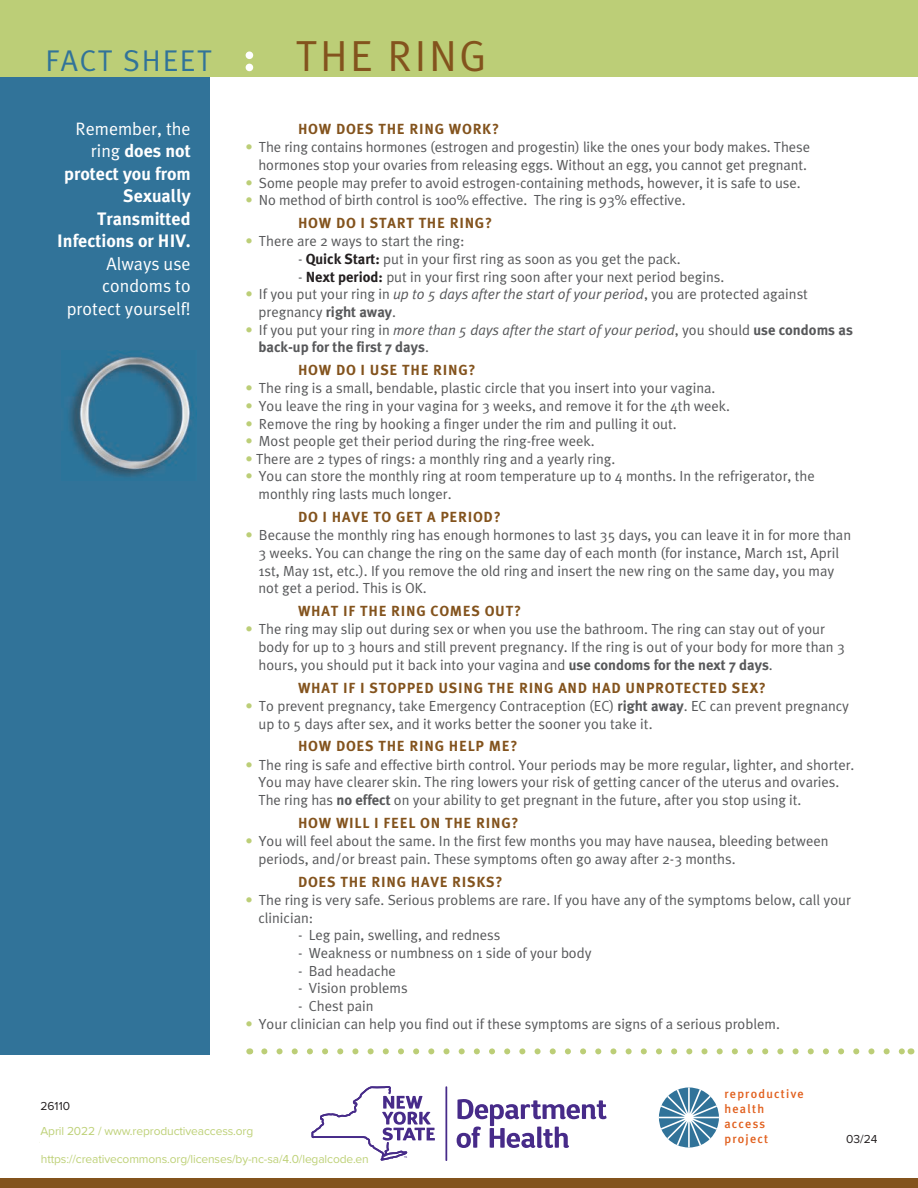
<style>
.page{position:relative;width:918px;height:1188px;background:#fff}
.page>*{position:absolute;margin:0;border:0;box-sizing:border-box;transform-origin:0 0}
.t1{font:43.5px "Meta Plus Normal";letter-spacing:.06em;color:#83531d}
.t2{font:30px "Meta Plus Normal";letter-spacing:.06em;color:#317399}
.t3{font:700 18px/22.5px "Meta Plus";color:#fff;text-align:right}
.t4{font:18px/22.5px "Meta Plus Normal";color:#fff;text-align:right}
.t5{font:14.7px/17.5px "Meta Plus Normal";color:#57585a}
.t6{font:700 14.7px "Meta Plus";letter-spacing:.05em;color:#83531d}
.t7{font:italic 14.7px "Meta Plus Normal";color:#57585a}
.t8{font:700 14.7px/22.8px "Meta Plus";color:#57585a}
.t9{font:500 12.3px/15.1px "Meta Plus";letter-spacing:.1em;color:#e1601e}
.t10{font:12px "Proxima Nova";letter-spacing:-.01em;color:#bed178}
.t11{font:12px "Proxima Nova";color:#231f20}
.s1{font-family:"Meta Plus Normal";font-weight:400}
.s2{color:#bcce77}
.s3{font-family:"Meta Plus";font-weight:700;color:#231f20}
.s4{font-style:italic}
.s5{font-family:"Meta Plus";font-weight:700}
.s6{font-style:normal;color:#bcce77}
.s7{font-style:normal}
.s8{font-family:"Meta Plus";font-weight:700;font-style:normal}
.s9{color:#83531d}
</style>
<div class="page">
<div style="left:0;top:72px;width:210px;height:982px;background:#317399"></div>
<div style="left:0;top:0;width:918px;height:76px;background:#bcce77"></div>
<div style="left:0;top:1179px;width:918px;height:9px;background:#83531d"></div>
<svg style="left:659px;top:1087px;width:60px;height:61px"></svg>
<svg style="left:264px;top:1048px;width:639px;height:6px"></svg>
<img style="left:69px;top:351px;width:128px;height:126px">
<div style="left:246px;top:51px;width:7px;height:8px;background:#fff;border-radius:50%"></div>
<div style="left:246px;top:64px;width:7px;height:7px;background:#fff;border-radius:50%"></div>
<svg style="left:457px;top:1099px;width:150px;height:49px"></svg>
<hr style="left:445px;top:1086px;width:2px;height:75px;background:#472b89">
<svg style="left:311px;top:1086px;width:124px;height:75px"></svg>
<h2 class="t2" style="left:45px;top:44px;width:168px">FACT SHEET</h2>
<h1 class="t1" style="left:296px;top:31px;width:192px">THE RING</h1>
<p class="t4" style="left:76px;top:117px;width:117px">Remember, the</p>
<p class="t3" style="left:57px;top:139px;width:135px"><span class="s1">ring</span> does not protect you from<br>Sexually<br>Transmitted<br>Infections or HIV.</p>
<p class="t4" style="left:67px;top:252px;width:126px">Always use condoms to protect yourself!</p>
<p class="t6" style="left:298px;top:120px;width:203px">HOW DOES THE RING WORK?</p>
<p class="t5" style="left:246px;top:138px;width:566px;text-align:right"><span class="s2">•</span> The ring contains hormones (estrogen and progestin) like the ones your body makes. These hormones stop your ovaries from releasing eggs. Without an egg, you cannot get pregnant.</p>
<p class="t5" style="left:246px;top:173px;width:557px"><span class="s2">•</span> Some people may prefer to avoid estrogen-containing methods, however, it is safe to use.</p>
<p class="t5" style="left:246px;top:191px;width:442px"><span class="s2">•</span> No method of birth control is 100% effective. The ring is 93% effective.</p>
<p class="t6" style="left:298px;top:214px;width:196px">HOW DO I START THE RING?</p>
<p class="t5" style="left:246px;top:232px;width:221px"><span class="s2">•</span> There are 2 ways to start the ring:</p>
<p class="t5" style="left:298px;top:250px;width:384px">- <span class="s3">Quick Start:</span> put in your first ring as soon as you get the pack.</p>
<p class="t5" style="left:298px;top:268px;width:428px">- <span class="s3">Next period:</span> put in your first ring soon after your next period begins.</p>
<p class="t5" style="left:259px;top:285px;width:551px;text-indent:-13px"><span class="s2">•</span> If you put your ring in <span class="s4">up to 5 days after the start of your period</span>, you are protected against pregnancy <span class="s5">right away</span>.</p>
<p class="t7" style="left:246px;top:321px;width:609px"><span class="s6">•</span> <span class="s7">If you put your ring in</span> more than 5 days after the start of your period<span class="s7">, you should</span> <span class="s8">use condoms as</span></p>
<p class="t8" style="left:298px;top:336px;width:179px;text-indent:-40px">back-up for the first 7 days<span class="s1">.<br></span><span class="s9">HOW DO I USE THE RING?</span></p>
<p class="t5" style="left:246px;top:379px;width:471px"><span class="s2">•</span> The ring is a small, bendable, plastic circle that you insert into your vagina.</p>
<p class="t5" style="left:246px;top:397px;width:486px"><span class="s2">•</span> You leave the ring in your vagina for 3 weeks, and remove it for the 4th week.</p>
<p class="t5" style="left:246px;top:415px;width:433px"><span class="s2">•</span> Remove the ring by hooking a finger under the rim and pulling it out.</p>
<p class="t5" style="left:246px;top:432px;width:351px"><span class="s2">•</span> Most people get their period during the ring-free week.</p>
<p class="t5" style="left:246px;top:450px;width:371px"><span class="s2">•</span> There are 2 types of rings: a monthly ring and a yearly ring.</p>
<p class="t5" style="left:259px;top:467px;width:558px;text-indent:-13px"><span class="s2">•</span> You can store the monthly ring at room temperature up to 4 months. In the refrigerator, the monthly ring lasts much longer.</p>
<p class="t6" style="left:298px;top:508px;width:204px">DO I HAVE TO GET A PERIOD?</p>
<p class="t5" style="left:259px;top:526px;width:594px;text-indent:-13px"><span class="s2">•</span> Because the monthly ring has enough hormones to last 35 days, you can leave it in for more than 3 weeks. You can change the ring on the same day of each month (for instance, March 1st, April 1st, May 1st, etc.). If you remove the old ring and insert the new ring on the same day, you may not get a period. This is OK.</p>
<p class="t6" style="left:298px;top:603px;width:225px">WHAT IF THE RING COMES OUT?</p>
<p class="t5" style="left:259px;top:620px;width:588px;text-indent:-13px"><span class="s2">•</span> The ring may slip out during sex or when you use the bathroom. The ring can stay out of your body for up to 3 hours and still prevent pregnancy. If the ring is out of your body for more than 3 hours, you should put it back into your vagina and <span class="s5">use condoms for the next 7 days</span>.</p>
<p class="t6" style="left:298px;top:679px;width:469px">WHAT IF I STOPPED USING THE RING AND HAD UNPROTECTED SEX?</p>
<p class="t5" style="left:259px;top:697px;width:592px;text-indent:-13px"><span class="s2">•</span> To prevent pregnancy, take Emergency Contraception (EC) <span class="s5">right away</span>. EC can prevent pregnancy up to 5 days after sex, and it works better the sooner you take it.</p>
<p class="t6" style="left:298px;top:738px;width:221px">HOW DOES THE RING HELP ME?</p>
<p class="t5" style="left:259px;top:756px;width:598px;text-indent:-13px"><span class="s2">•</span> The ring is safe and effective birth control. Your periods may be more regular, lighter, and shorter.<br>You may have clearer skin. The ring lowers your risk of getting cancer of the uterus and ovaries.<br>The ring has <span class="s5">no effect</span> on your ability to get pregnant in the future, after you stop using it.</p>
<p class="t6" style="left:298px;top:814px;width:222px">HOW WILL I FEEL ON THE RING?</p>
<p class="t5" style="left:259px;top:832px;width:572px;text-indent:-13px"><span class="s2">•</span> You will feel about the same. In the first few months you may have nausea, bleeding between periods, and/or breast pain. These symptoms often go away after 2-3 months.</p>
<p class="t6" style="left:298px;top:873px;width:206px">DOES THE RING HAVE RISKS?</p>
<p class="t5" style="left:259px;top:891px;width:594px;text-indent:-13px"><span class="s2">•</span> The ring is very safe. Serious problems are rare. If you have any of the symptoms below, call your clinician:</p>
<p class="t5" style="left:298px;top:926px;width:204px">- Leg pain, swelling, and redness</p>
<p class="t5" style="left:298px;top:944px;width:295px">- Weakness or numbness on 1 side of your body</p>
<p class="t5" style="left:298px;top:962px;width:99px">- Bad headache</p>
<p class="t5" style="left:298px;top:979px;width:111px">- Vision problems</p>
<p class="t5" style="left:298px;top:997px;width:77px">- Chest pain</p>
<p class="t5" style="left:246px;top:1014px;width:536px"><span class="s2">•</span> Your clinician can help you find out if these symptoms are signs of a serious problem.</p>
<p class="t11" style="left:40px;top:1099px;width:31px">26110</p>
<p class="t10" style="left:40px;top:1122px;width:214px">April 2022 / www.reproductiveaccess.org</p>
<p class="t10" style="left:41px;top:1150px;width:330px">https://creativecommons.org/licenses/by-nc-sa/4.0/legalcode.en</p>
<p class="t9" style="left:724px;top:1086px;width:81px">reproductive health access project</p>
<p class="t11" style="left:846px;top:1133px;width:33px">03/24</p>
</div>
